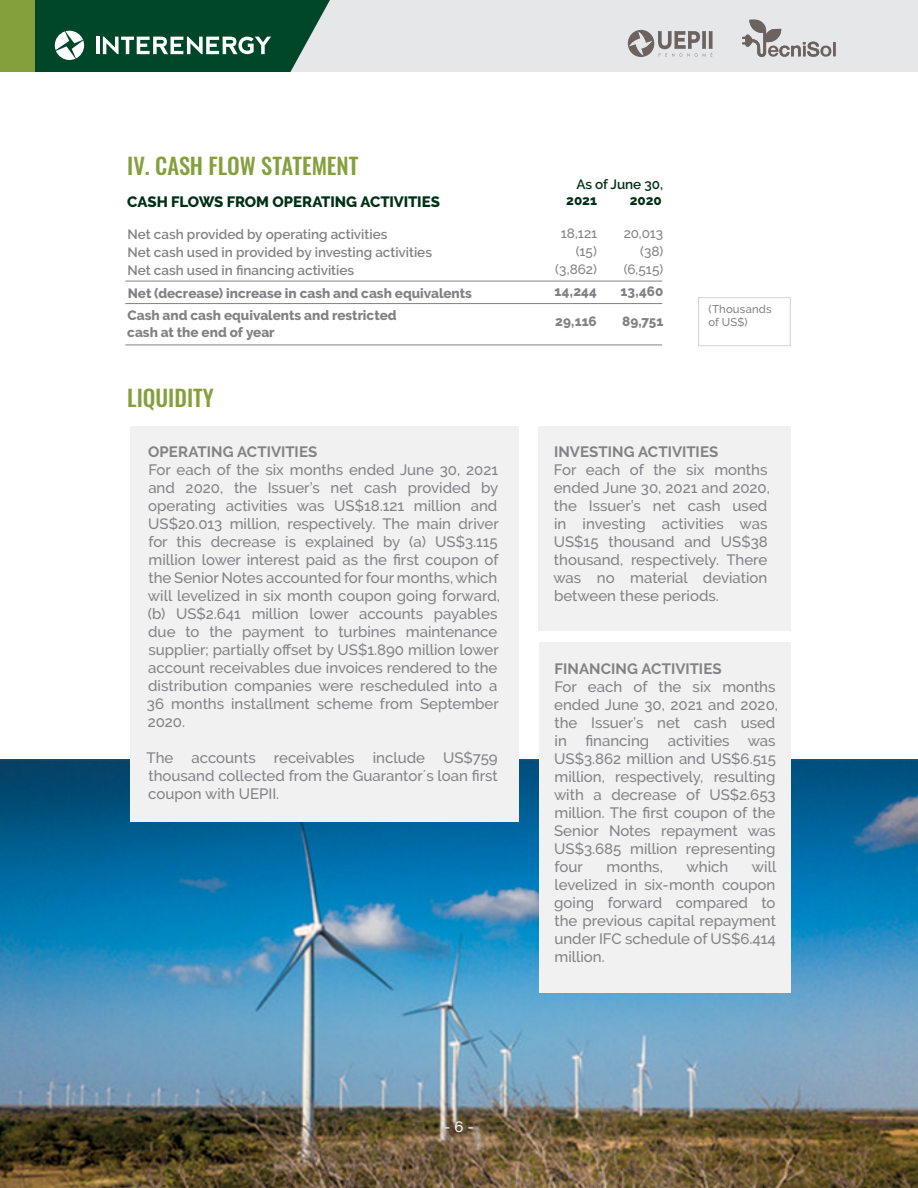
<style>
.page{position:relative;width:918px;height:1188px;background:#fff}
.page>*{position:absolute;margin:0;border:0;box-sizing:border-box;transform-origin:0 0}
.t1{font:22.5px "Oswald";color:#83a03d}
.t2{font:500 15px/18px "Raleway";color:#808285}
.t3{font:700 15px "Raleway";color:#808285}
.t4{font:800 15px "Raleway";letter-spacing:-.01em;color:#003016}
.t5{font:500 15px "Raleway";color:#fff}
.t6{font:800 13.5px/22.5px "Raleway";color:#808285}
.t7{font:600 13.5px/18px "Raleway";color:#808285}
.t8{font:500 13.5px/18px "Raleway";letter-spacing:-.005em;color:#808285;text-align:right}
.t9{font:600 13.5px "Raleway";letter-spacing:-.005em;color:#003016}
.t10{font:800 13.5px "Raleway";letter-spacing:-.005em;color:#003016}
.t11{font:500 11.25px/13.5px "Raleway";letter-spacing:.015em;color:#808285}
</style>
<div class="page">
<div style="left:0;top:0;width:918px;height:72px;background:#e6e7e8"></div>
<svg style="left:35px;top:0;width:295px;height:72px"></svg>
<svg style="left:742px;top:20px;width:94px;height:37px"></svg>
<svg style="left:628px;top:30px;width:85px;height:27px"></svg>
<img style="left:0;top:759px;width:918px;height:429px">
<div style="left:538px;top:426px;width:253px;height:205px;background:#f1f1f2"></div>
<div style="left:131px;top:426px;width:388px;height:395px;background:#f1f1f2"></div>
<hr style="left:125px;top:303px;width:537px;height:1px;background:#808285">
<hr style="left:125px;top:281px;width:537px;height:1px;background:#808285">
<hr style="left:125px;top:345px;width:537px;height:1px;background:#808285">
<div style="left:698px;top:297px;width:93px;height:49px;border:1px solid #d1d3d4"></div>
<div style="left:539px;top:642px;width:252px;height:350px;background:#f1f1f2"></div>
<div style="left:0;top:0;width:35px;height:72px;background:#83a03d"></div>
<h1 class="t1" style="left:127px;top:146px;width:233px">IV. CASH FLOW STATEMENT</h1>
<p class="t4" style="left:127px;top:193px;width:314px">CASH FLOWS FROM OPERATING ACTIVITIES</p>
<p class="t7" style="left:128px;top:225px;width:306px">Net cash provided by operating activities<br>Net cash used in provided by investing activities<br>Net cash used in financing activities</p>
<p class="t6" style="left:127px;top:282px;width:346px">Net (decrease) increase in cash and cash equivalents<br>Cash and cash equivalents and restricted</p>
<p class="t6" style="left:127px;top:321px;width:149px">cash at the end of year</p>
<h1 class="t1" style="left:127px;top:377px;width:88px">LIQUIDITY</h1>
<p class="t3" style="left:148px;top:443px;width:171px">OPERATING ACTIVITIES</p>
<p class="t2" style="left:147px;top:460px;width:355px">For each of the six months ended June 30, 2021 and 2020, the Issuer’s net cash provided by operating activities was US$18.121 million and US$20.013 million, respectively. The main driver for this decrease is explained by (a) US$3.115 million lower interest paid as the first coupon of the Senior Notes accounted for four months, which will levelized in six month coupon going forward, (b) US$2.641 million lower accounts payables due to the payment to turbines maintenance supplier; partially offset by US$1.890 million lower account receivables due invoices rendered to the distribution companies were rescheduled into a 36 months installment scheme from September 2020.</p>
<p class="t2" style="left:146px;top:748px;width:353px;text-align:justify">The accounts receivables include US$759 thousand collected from the Guarantor´s loan first coupon with UEPII.</p>
<p class="t9" style="left:576px;top:176px;width:88px">As of June 30,</p>
<p class="t10" style="left:566px;top:193px;width:32px">2021</p>
<p class="t10" style="left:630px;top:193px;width:34px">2020</p>
<p class="t8" style="left:555px;top:224px;width:43px">18,121 (15) (3,862)</p>
<p class="t6" style="left:555px;top:280px;width:44px">14,244</p>
<p class="t6" style="left:555px;top:310px;width:43px">29,116</p>
<p class="t8" style="left:624px;top:224px;width:41px">20,013 (38) (6,515)</p>
<p class="t6" style="left:621px;top:280px;width:44px">13,460</p>
<p class="t6" style="left:622px;top:310px;width:43px">89,751</p>
<p class="t11" style="left:708px;top:302px;width:65px">(Thousands of US$)</p>
<p class="t3" style="left:554px;top:443px;width:166px">INVESTING ACTIVITIES</p>
<p class="t2" style="left:554px;top:460px;width:218px">For each of the six months ended June 30, 2021 and 2020, the Issuer’s net cash used in investing activities was<br>US$15 thousand and US$38 thousand, respectively. There was no material deviation between these periods.</p>
<p class="t3" style="left:555px;top:661px;width:169px">FINANCING ACTIVITIES</p>
<p class="t2" style="left:554px;top:678px;width:226px">For each of the six months ended June 30, 2021 and 2020, the Issuer’s net cash used in financing activities was<br>US$3.862 million and US$6.515 million, respectively, resulting with a decrease of US$2.653 million. The first coupon of the<br>Senior Notes repayment was<br>US$3.685 million representing four</p>
<p class="t2" style="left:554px;top:858px;width:224px;text-align:justify;text-indent:198px">will levelized in six-month coupon going forward compared to the previous capital repayment under IFC schedule of US$6.414 million.</p>
<p class="t2" style="left:607px;top:858px;width:58px">months,</p>
<p class="t2" style="left:687px;top:858px;width:43px">which</p>
<p class="t5" style="left:444px;top:1119px;width:31px">- 6 -</p>
</div>
